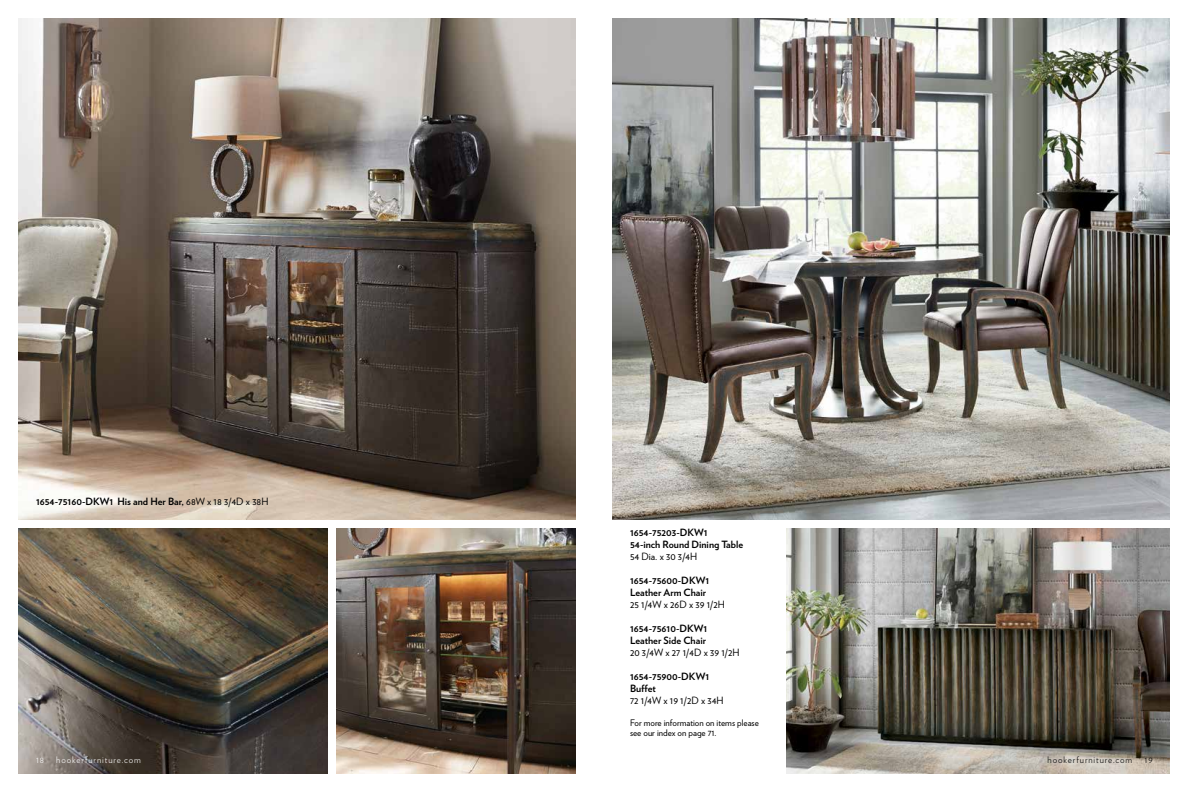
<style>
.page{position:relative;width:1188px;height:792px;background:#fff}
.page>*{position:absolute;margin:0;border:0;box-sizing:border-box;transform-origin:0 0}
.t1{font:700 10px/12px "Verlag";color:#000}
.t2{font:10px "Verlag";color:#000}
.t3{font:9px/10px "Verlag";color:#000}
.t4{font:300 9px "Verlag";letter-spacing:.1em;color:#fff}
.t5{font:300 9px "Verlag";letter-spacing:.1em;color:#000}
.s1{font-weight:400}
</style>
<div class="page">
<img style="left:18px;top:18px;width:558px;height:501px">
<img style="left:18px;top:528px;width:310px;height:246px">
<img style="left:337px;top:528px;width:239px;height:246px">
<img style="left:612px;top:18px;width:558px;height:501px">
<img style="left:787px;top:528px;width:383px;height:246px">
<p class="t1" style="left:36px;top:495px;width:234px">1654-75160-DKW1 His and Her Bar, <span class="s1">68W x 18 3/4D x 38H</span></p>
<p class="t1" style="left:630px;top:526px;width:115px">1654-75203-DKW1<br>54-inch Round Dining Table</p>
<p class="t2" style="left:630px;top:549px;width:69px">54 Dia. x 30 3/4H</p>
<p class="t1" style="left:630px;top:574px;width:81px">1654-75600-DKW1<br>Leather Arm Chair</p>
<p class="t2" style="left:630px;top:597px;width:96px">25 1/4W x 26D x 39 1/2H</p>
<p class="t1" style="left:630px;top:622px;width:79px">1654-75610-DKW1<br>Leather Side Chair</p>
<p class="t2" style="left:630px;top:645px;width:111px">20 3/4W x 27 1/4D x 39 1/2H</p>
<p class="t1" style="left:630px;top:670px;width:81px">1654-75900-DKW1<br>Buffet</p>
<p class="t2" style="left:630px;top:693px;width:95px">72 1/4W x 19 1/2D x 34H</p>
<p class="t3" style="left:630px;top:717px;width:130px">For more information on items please see our index on page 71.</p>
<p class="t4" style="left:36px;top:753px;width:10px">18</p>
<p class="t4" style="left:56px;top:753px;width:86px">hookerfurniture.com</p>
<p class="t5" style="left:1048px;top:753px;width:86px">hookerfurniture.com</p>
<p class="t5" style="left:1145px;top:753px;width:10px">19</p>
</div>
